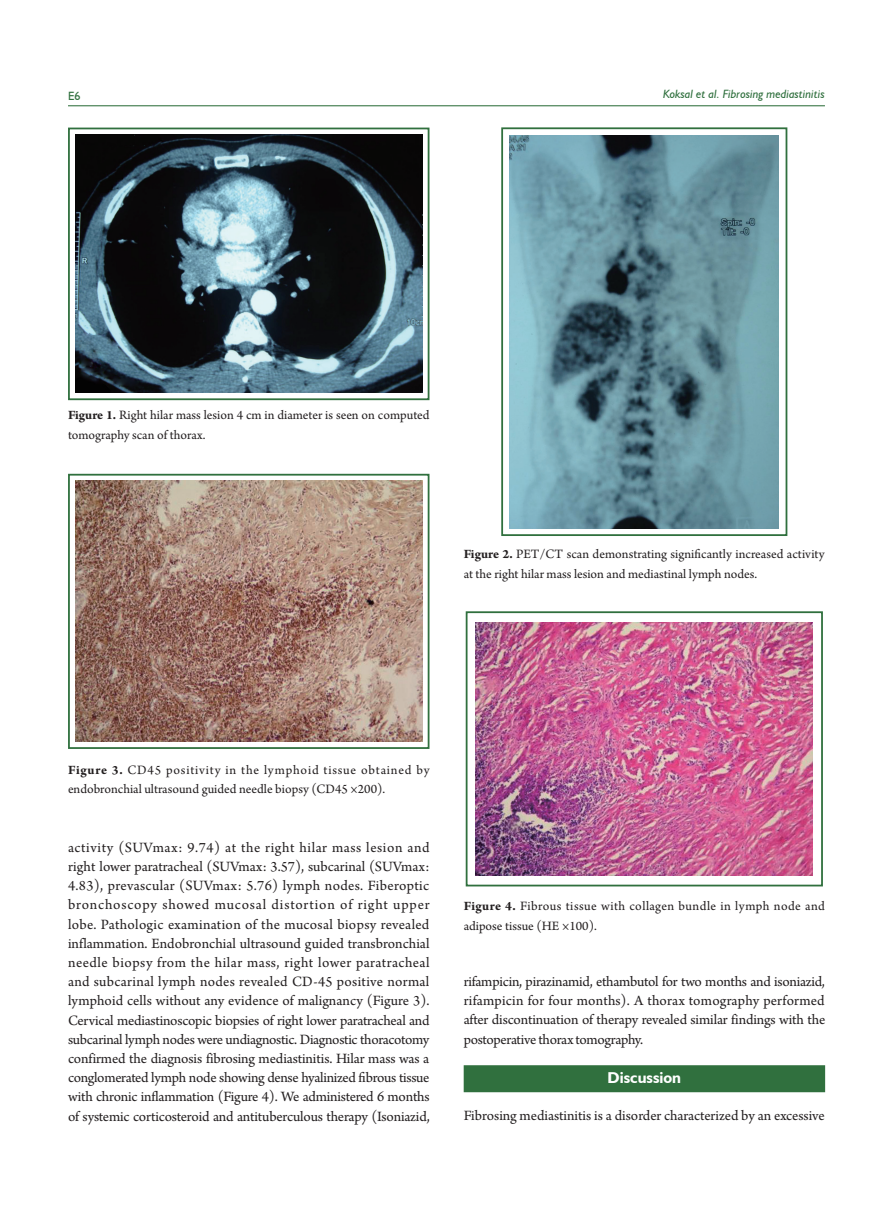
<style>
.page{position:relative;width:893px;height:1212px;background:#fff}
.page>*{position:absolute;margin:0;border:0;box-sizing:border-box;transform-origin:0 0}
.t1{font:700 15.75px "Humanist 521 BT";color:#fff}
.t2{font:15px/19.2px "Arno Pro";letter-spacing:-.01em;color:#231f20;text-align:justify}
.t3{font:13.5px/19.5px "Arno Pro";color:#231f20}
.t4{font:13.5px/19.5px "Arno Pro";letter-spacing:.03em;color:#231f20}
.t5{font:italic 12px "Humanist 521 BT";color:#30703e}
.t6{font:12px "Humanist 521 BT";color:#30703e}
.s1{font-weight:700}
</style>
<div class="page">
<hr style="left:68px;top:105px;width:757px;height:1px;background:#30703e">
<div style="left:68px;top:128px;width:361px;height:272px;border:2px solid #30703e"></div>
<img style="left:75px;top:135px;width:347px;height:257px">
<div style="left:501px;top:127px;width:286px;height:409px;border:2px solid #30703e"></div>
<img style="left:510px;top:135px;width:269px;height:393px">
<div style="left:68px;top:474px;width:361px;height:275px;border:2px solid #30703e"></div>
<img style="left:75px;top:481px;width:347px;height:261px">
<div style="left:466px;top:611px;width:357px;height:275px;border:2px solid #30703e"></div>
<img style="left:476px;top:622px;width:337px;height:253px">
<div style="left:464px;top:1065px;width:361px;height:27px;background:#30703e"></div>
<p class="t6" style="left:68px;top:88px;width:14px">E6</p>
<p class="t5" style="left:663px;top:86px;width:163px">Koksal et al. Fibrosing mediastinitis</p>
<p class="t3" style="left:68px;top:406px;width:363px"><span class="s1">Figure 1.</span> Right hilar mass lesion 4 cm in diameter is seen on computed tomography scan of thorax.</p>
<p class="t3" style="left:464px;top:545px;width:362px"><span class="s1">Figure 2.</span> PET/CT scan demonstrating significantly increased activity at the right hilar mass lesion and mediastinal lymph nodes.</p>
<p class="t3" style="left:68px;top:761px;width:363px"><span class="s1">Figure 3.</span> CD45 positivity in the lymphoid tissue obtained by endobronchial ultrasound guided needle biopsy (CD45 ×200).</p>
<p class="t2" style="left:68px;top:838px;width:363px">activity (SUVmax: 9.74) at the right hilar mass lesion and right lower paratracheal (SUVmax: 3.57), subcarinal (SUVmax:<br>4.83), prevascular (SUVmax: 5.76) lymph nodes. Fiberoptic bronchoscopy showed mucosal distortion of right upper lobe. Pathologic examination of the mucosal biopsy revealed inflammation. Endobronchial ultrasound guided transbronchial needle biopsy from the hilar mass, right lower paratracheal and subcarinal lymph nodes revealed CD-45 positive normal lymphoid cells without any evidence of malignancy (Figure 3).<br>Cervical mediastinoscopic biopsies of right lower paratracheal and subcarinal lymph nodes were undiagnostic. Diagnostic thoracotomy confirmed the diagnosis fibrosing mediastinitis. Hilar mass was a conglomerated lymph node showing dense hyalinized fibrous tissue with chronic inflammation (Figure 4). We administered 6 months of systemic corticosteroid and antituberculous therapy (Isoniazid,</p>
<p class="t4" style="left:464px;top:897px;width:363px"><span class="s1">Figure 4.</span> Fibrous tissue with collagen bundle in lymph node and adipose tissue (HE ×100).</p>
<p class="t2" style="left:464px;top:972px;width:363px">rifampicin, pirazinamid, ethambutol for two months and isoniazid, rifampicin for four months). A thorax tomography performed after discontinuation of therapy revealed similar findings with the postoperative thorax tomography.</p>
<p class="t1" style="left:608px;top:1067px;width:75px">Discussion</p>
<p class="t2" style="left:464px;top:1107px;width:363px">Fibrosing mediastinitis is a disorder characterized by an excessive</p>
</div>
